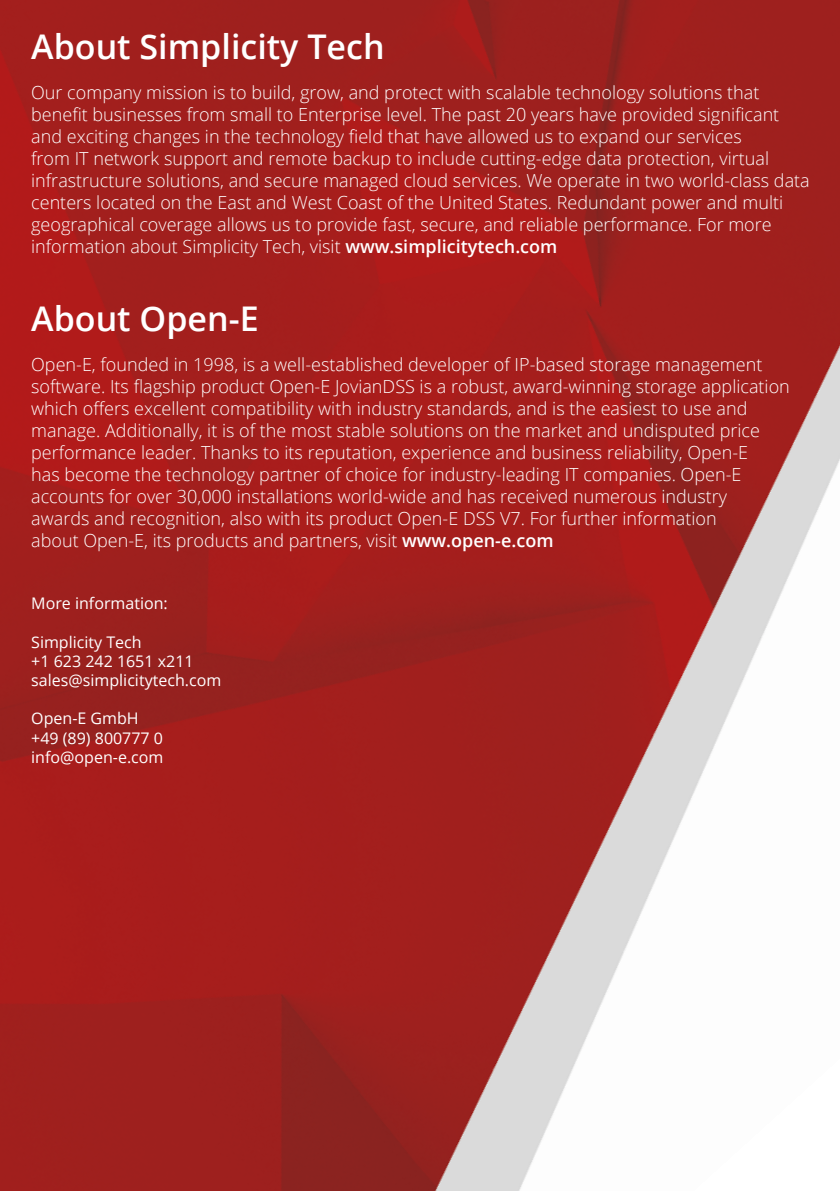
<style>
.page{position:relative;width:840px;height:1191px;background:#fff}
.page>*{position:absolute;margin:0;border:0;box-sizing:border-box;transform-origin:0 0}
.t1{font:600 34px "Open Sans";color:#fff}
.t2{font:300 18px/22px "Open Sans";color:#fff}
.t3{font:16px/19.2px "Open Sans";color:#fff}
.s1{font-weight:600}
</style>
<div class="page">
<img style="left:0;top:0;width:839px;height:1191px">
<h1 class="t1" style="left:31px;top:23px;width:355px">About Simplicity Tech</h1>
<p class="t2" style="left:31px;top:81px;width:779px">Our company mission is to build, grow, and protect with scalable technology solutions that benefit businesses from small to Enterprise level. The past 20 years have provided significant and exciting changes in the technology field that have allowed us to expand our services<br>from IT network support and remote backup to include cutting-edge data protection, virtual infrastructure solutions, and secure managed cloud services. We operate in two world-class data centers located on the East and West Coast of the United States. Redundant power and multi geographical coverage allows us to provide fast, secure, and reliable performance. For more information about Simplicity Tech, visit <span class="s1">www.simplicitytech.com</span></p>
<h1 class="t1" style="left:31px;top:295px;width:229px">About Open-E</h1>
<p class="t2" style="left:31px;top:353px;width:759px">Open-E, founded in 1998, is a well-established developer of IP-based storage management software. Its flagship product Open-E JovianDSS is a robust, award-winning storage application which offers excellent compatibility with industry standards, and is the easiest to use and manage. Additionally, it is of the most stable solutions on the market and undisputed price performance leader. Thanks to its reputation, experience and business reliability, Open-E<br>has become the technology partner of choice for industry-leading IT companies. Open-E accounts for over 30,000 installations world-wide and has received numerous industry awards and recognition, also with its product Open-E DSS V7. For further information<br>about Open-E, its products and partners, visit <span class="s1">www.open-e.com</span></p>
<p class="t3" style="left:31px;top:593px;width:138px">More information:</p>
<p class="t3" style="left:31px;top:632px;width:191px">Simplicity Tech<br>+1 623 242 1651 x211 sales@simplicitytech.com</p>
<p class="t3" style="left:31px;top:708px;width:134px">Open-E GmbH +49 (89) 800777 0 info@open-e.com</p>
</div>
